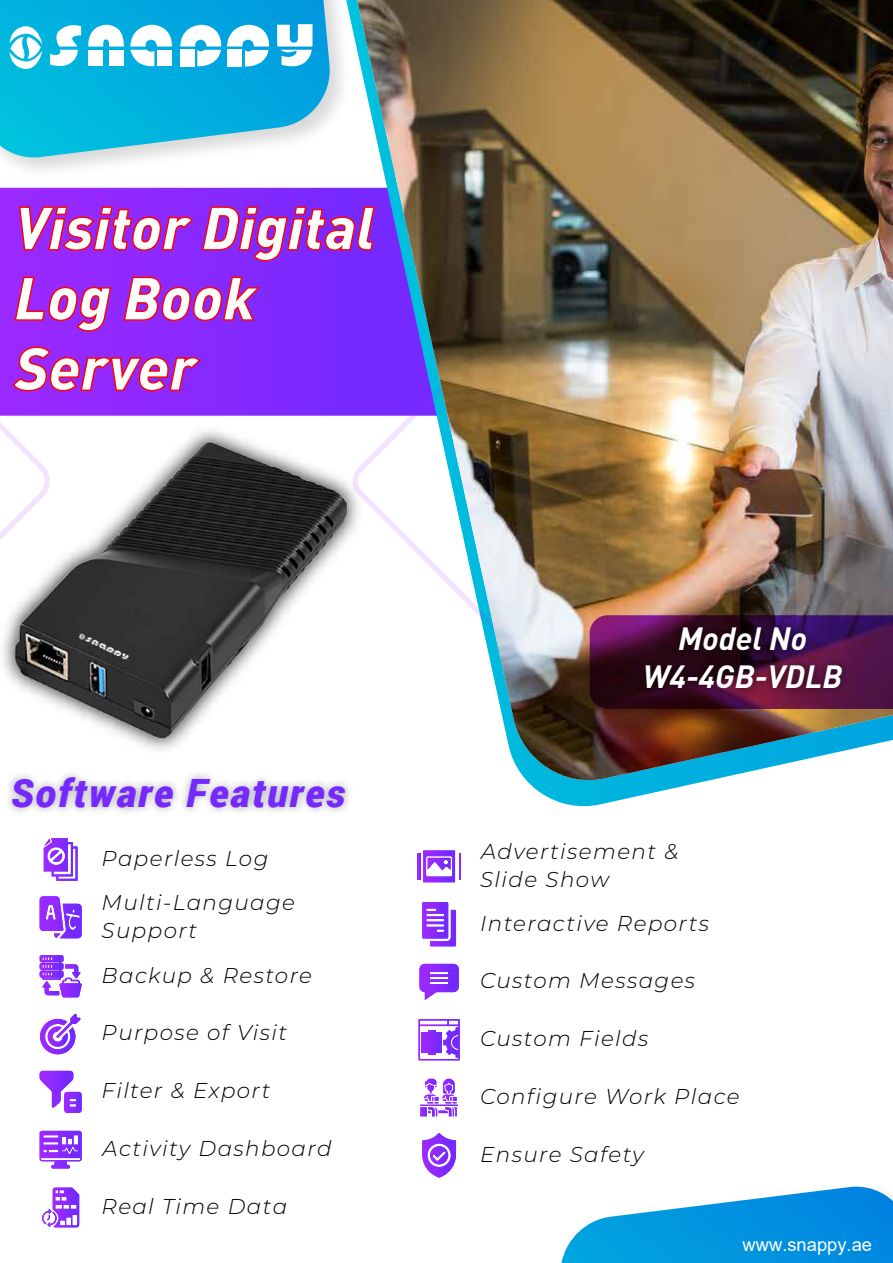
<style>
.page{position:relative;width:893px;height:1263px;background:#fff}
.page>*{position:absolute;margin:0;border:0;box-sizing:border-box;transform-origin:0 0}
.t1{font:italic 900 60px/70.2px "DINOT";color:#fff}
.t2{font:italic 900 39px "Roboto";letter-spacing:.05em;color:#7529ff}
.t3{font:italic 700 31.8px/38.1px "DINOT";color:#fff;text-align:center}
.t4{font:italic 300 21.45px/43.8px "Montserrat";letter-spacing:.065em;color:#000}
.t5{font:18.3px "Arial";color:#fff}
</style>
<div class="page">
<svg style="left:0;top:188px;width:346px;height:17px;background:#8a29ff"></svg>
<svg style="left:346px;top:187px;width:333px;height:620px"></svg>
<img style="left:8px;top:0;width:349px;height:171px">
<svg style="left:0;top:0;width:332px;height:159px;background:#28b9e1"></svg>
<svg style="left:561px;top:1187px;width:332px;height:76px"></svg>
<img style="left:357px;top:0;width:536px;height:787px">
<svg style="left:590px;top:615px;width:303px;height:94px;background:#49113f"></svg>
<img style="left:130px;top:696px;width:240px;height:66px">
<img style="left:38px;top:696px;width:309px;height:43px">
<img style="left:630px;top:610px;width:226px;height:99px">
<svg style="left:0;top:205px;width:376px;height:491px"></svg>
<svg style="left:10px;top:26px;width:32px;height:43px"></svg>
<svg style="left:87px;top:21px;width:37px;height:26px"></svg>
<svg style="left:50px;top:22px;width:31px;height:45px"></svg>
<div style="left:88px;top:50px;width:15px;height:15px;background:#fff"></div>
<div style="left:109px;top:50px;width:15px;height:15px;background:#fff"></div>
<svg style="left:130px;top:24px;width:42px;height:44px"></svg>
<div style="left:157px;top:50px;width:15px;height:15px;background:#fff"></div>
<svg style="left:179px;top:24px;width:90px;height:43px"></svg>
<svg style="left:277px;top:24px;width:35px;height:48px"></svg>
<img style="left:8px;top:760px;width:353px;height:52px">
<svg style="left:40px;top:1131px;width:42px;height:37px"></svg>
<svg style="left:44px;top:838px;width:34px;height:43px"></svg>
<svg style="left:40px;top:896px;width:42px;height:42px"></svg>
<svg style="left:40px;top:955px;width:42px;height:42px"></svg>
<svg style="left:40px;top:1014px;width:40px;height:40px"></svg>
<svg style="left:40px;top:1071px;width:42px;height:42px"></svg>
<svg style="left:42px;top:1187px;width:37px;height:40px"></svg>
<hr style="left:418px;top:853px;width:2px;height:27px;background:#9429ff">
<svg style="left:423px;top:850px;width:37px;height:32px"></svg>
<svg style="left:422px;top:902px;width:34px;height:44px"></svg>
<svg style="left:419px;top:964px;width:40px;height:36px"></svg>
<svg style="left:418px;top:1019px;width:42px;height:41px"></svg>
<svg style="left:420px;top:1079px;width:38px;height:37px"></svg>
<svg style="left:422px;top:1133px;width:34px;height:44px"></svg>
<h1 class="t1" style="left:14px;top:191px;width:363px">Visitor Digital<br>Log Book<br>Server</h1>
<h2 class="t2" style="left:11px;top:766px;width:336px">Software Features</h2>
<p class="t4" style="left:102px;top:836px;width:195px">Paperless Log<br>Multi-Language</p>
<p class="t4" style="left:102px;top:907px;width:212px;line-height:45px">Support<br>Backup &amp; Restore</p>
<p class="t4" style="left:102px;top:1010px;width:187px">Purpose of Visit</p>
<p class="t4" style="left:102px;top:1068px;width:170px">Filter &amp; Export</p>
<p class="t4" style="left:103px;top:1126px;width:230px">Activity Dashboard</p>
<p class="t4" style="left:102px;top:1183px;width:187px">Real Time Data</p>
<h3 class="t3" style="left:643px;top:618px;width:201px">Model No<br>W4-4GB-VDLB</h3>
<p class="t4" style="left:480px;top:836px;width:200px;line-height:27.9px">Advertisement &amp;<br>Slide Show</p>
<p class="t4" style="left:480px;top:900px;width:230px">Interactive Reports</p>
<p class="t4" style="left:480px;top:958px;width:217px">Custom Messages</p>
<p class="t4" style="left:480px;top:1016px;width:170px">Custom Fields</p>
<p class="t4" style="left:480px;top:1074px;width:261px">Configure Work Place</p>
<p class="t4" style="left:480px;top:1131px;width:165px">Ensure Safety</p>
<p class="t5" style="left:743px;top:1232px;width:131px">www.snappy.ae</p>
</div>
